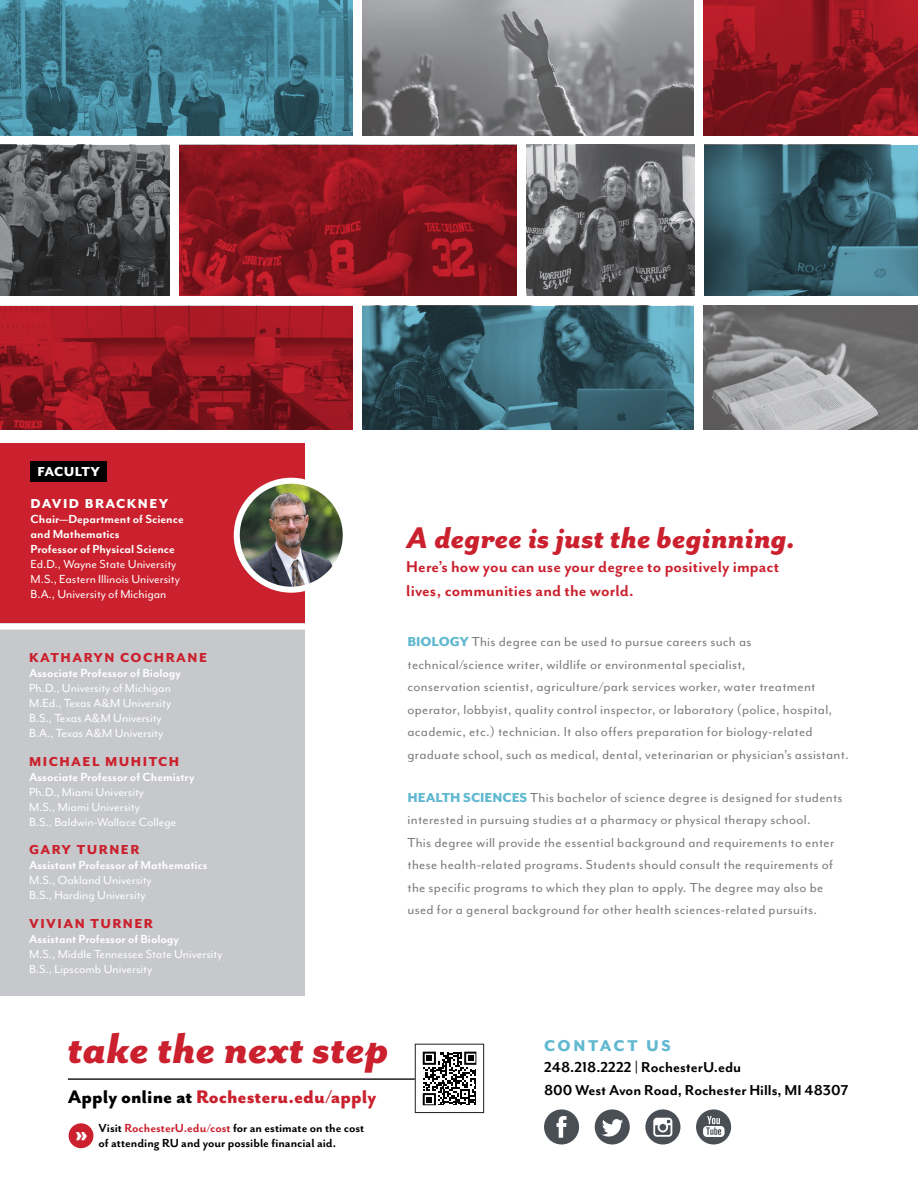
<style>
.page{position:relative;width:918px;height:1188px;background:#fff}
.page>*{position:absolute;margin:0;border:0;box-sizing:border-box;transform-origin:0 0}
.t1{font:italic 800 49.5px "Mr Eaves San OT";color:#cb202d}
.t2{font:italic 800 34.5px "Mr Eaves San OT";color:#cb202d}
.t3{font:900 23.7px "Brandon Grotesque";color:#fff}
.t4{font:800 21px "Mr Eaves San OT";color:#cb202d}
.t5{font:700 18px/24px "Mr Eaves San OT";letter-spacing:.005em;color:#cb202d}
.t6{font:800 18px "Mr Eaves San OT";letter-spacing:.15em;color:#60b8d1}
.t7{font:700 16.5px/23px "Mr Eaves Mod OT";color:#000001}
.t8{font:15px/22.5px "Mr Eaves Mod OT";letter-spacing:.02em;color:#7a7a7f}
.start_of_body{font:800 15px "Mr Eaves Mod OT";letter-spacing:.1em;color:#cb202d}
.start_of_body-2{font:800 15px "Mr Eaves Mod OT";letter-spacing:.1em;color:#fff}
.start_of_body-3{font:800 15px "Mr Eaves San OT";letter-spacing:.01em;color:#fff}
.start_of_body-4{font:13.5px/15px "Mr Eaves Mod OT";color:#fff}
.start_of_body-5{font:700 13.5px/15px "Mr Eaves Mod OT";color:#fff}
.t9{font:700 13.5px "Mr Eaves San OT";color:#000001}
.s1{font-weight:800;color:#60b8d1}
.s2{color:#000001}
.s3{color:#cb202d}
</style>
<div class="page">
<img style="left:703px;top:306px;width:215px;height:124px">
<svg style="left:0;top:0;width:352px;height:136px;background:#417e91"></svg>
<svg style="left:0;top:306px;width:352px;height:124px;background:#961721"></svg>
<svg style="left:703px;top:0;width:215px;height:136px;background:#8d151f"></svg>
<svg style="left:0;top:145px;width:169px;height:150px;background:#494a4c"></svg>
<svg style="left:527px;top:145px;width:167px;height:150px;background:#68696a"></svg>
<svg style="left:180px;top:145px;width:337px;height:150px;background:#89151e"></svg>
<img style="left:362px;top:0;width:332px;height:136px">
<div style="left:0;top:443px;width:304px;height:213px;background:#cb202d"></div>
<div style="left:0;top:624px;width:304px;height:372px;background:#c7c8cb"></div>
<img style="left:237px;top:481px;width:109px;height:109px;border-radius:54px">
<div style="left:234px;top:478px;width:115px;height:115px;border:6px solid #fff;border-radius:50%"></div>
<div style="left:0;top:624px;width:358px;height:6px;background:#fff"></div>
<div style="left:31px;top:461px;width:76px;height:21px;background:#000001"></div>
<svg style="left:362px;top:306px;width:332px;height:124px;background:#37606d"></svg>
<svg style="left:705px;top:145px;width:213px;height:150px;background:#38626f"></svg>
<svg style="left:544px;top:1109px;width:35px;height:35px"></svg>
<svg style="left:696px;top:1109px;width:35px;height:35px"></svg>
<svg style="left:645px;top:1109px;width:35px;height:35px"></svg>
<svg style="left:595px;top:1109px;width:35px;height:35px"></svg>
<div style="left:69px;top:1123px;width:24px;height:25px;background:#cb202d;border-radius:50%"></div>
<hr style="left:68px;top:1078px;width:347px;height:2px;background:#231f20">
<div style="left:415px;top:1044px;width:69px;height:69px;border:1px solid #231f20"></div>
<svg style="left:422px;top:1051px;width:54px;height:54px"></svg>
<svg style="left:423px;top:1052px;width:54px;height:53px"></svg>
<p class="start_of_body-3" style="left:38px;top:464px;width:64px">FACULTY</p>
<p class="start_of_body-2" style="left:31px;top:496px;width:139px">DAVID BRACKNEY</p>
<p class="start_of_body-5" style="left:31px;top:512px;width:155px">Chair—Department of Science and Mathematics</p>
<p class="start_of_body-5" style="left:31px;top:542px;width:146px">Professor of Physical Science</p>
<p class="start_of_body-4" style="left:31px;top:557px;width:151px">Ed.D., Wayne State University<br>M.S., Eastern Illinois University</p>
<p class="start_of_body-4" style="left:31px;top:587px;width:137px">B.A., University of Michigan</p>
<p class="start_of_body" style="left:29px;top:650px;width:179px">KATHARYN COCHRANE</p>
<p class="start_of_body-5" style="left:29px;top:666px;width:153px">Associate Professor of Biology</p>
<p class="start_of_body-4" style="left:29px;top:681px;width:144px">Ph.D., University of Michigan<br>M.Ed., Texas A&amp;M University<br>B.S., Texas A&amp;M University<br>B.A., Texas A&amp;M University</p>
<p class="start_of_body" style="left:29px;top:753px;width:152px">MICHAEL MUHITCH</p>
<p class="start_of_body-5" style="left:29px;top:770px;width:167px">Associate Professor of Chemistry</p>
<p class="start_of_body-4" style="left:29px;top:785px;width:149px">Ph.D., Miami University<br>M.S., Miami University<br>B.S., Baldwin-Wallace College</p>
<p class="start_of_body" style="left:29px;top:842px;width:112px">GARY TURNER</p>
<p class="start_of_body-5" style="left:29px;top:858px;width:180px">Assistant Professor of Mathematics</p>
<p class="start_of_body-4" style="left:29px;top:873px;width:124px">M.S., Oakland University<br>B.S., Harding University</p>
<p class="start_of_body" style="left:29px;top:915px;width:125px">VIVIAN TURNER</p>
<p class="start_of_body-5" style="left:29px;top:932px;width:151px">Assistant Professor of Biology</p>
<p class="start_of_body-4" style="left:29px;top:947px;width:195px">M.S., Middle Tennessee State University<br>B.S., Lipscomb University</p>
<p class="t2" style="left:406px;top:519px;width:391px">A degree is just the beginning.</p>
<p class="t5" style="left:406px;top:555px;width:375px">Here’s how you can use your degree to positively impact lives, communities and the world.</p>
<p class="t8" style="left:408px;top:631px;width:443px"><span class="s1">BIOLOGY</span> This degree can be used to pursue careers such as technical/science writer, wildlife or environmental specialist,<br>conservation scientist, agriculture/park services worker, water treatment operator, lobbyist, quality control inspector, or laboratory (police, hospital, academic, etc.) technician. It also offers preparation for biology-related graduate school, such as medical, dental, veterinarian or physician’s assistant.</p>
<p class="t8" style="left:408px;top:786px;width:437px"><span class="s1">HEALTH SCIENCES</span> This bachelor of science degree is designed for students interested in pursuing studies at a pharmacy or physical therapy school.<br>This degree will provide the essential background and requirements to enter these health-related programs. Students should consult the requirements of the specific programs to which they plan to apply. The degree may also be used for a general background for other health sciences-related pursuits.</p>
<p class="t1" style="left:68px;top:1021px;width:323px">take the next step</p>
<p class="t4" style="left:68px;top:1086px;width:310px"><span class="s2">Apply online at</span> Rochesteru.edu/apply</p>
<p class="t3" style="left:75px;top:1116px;width:13px">»</p>
<p class="t9" style="left:99px;top:1120px;width:267px">Visit <span class="s3">RochesterU.edu/cost</span> for an estimate on the cost</p>
<p class="t9" style="left:99px;top:1135px;width:239px">of attending RU and your possible financial aid.</p>
<p class="t6" style="left:544px;top:1036px;width:128px">CONTACT US</p>
<p class="t7" style="left:544px;top:1056px;width:306px">248.218.2222 | RochesterU.edu<br>800 West Avon Road, Rochester Hills, MI 48307</p>
</div>
